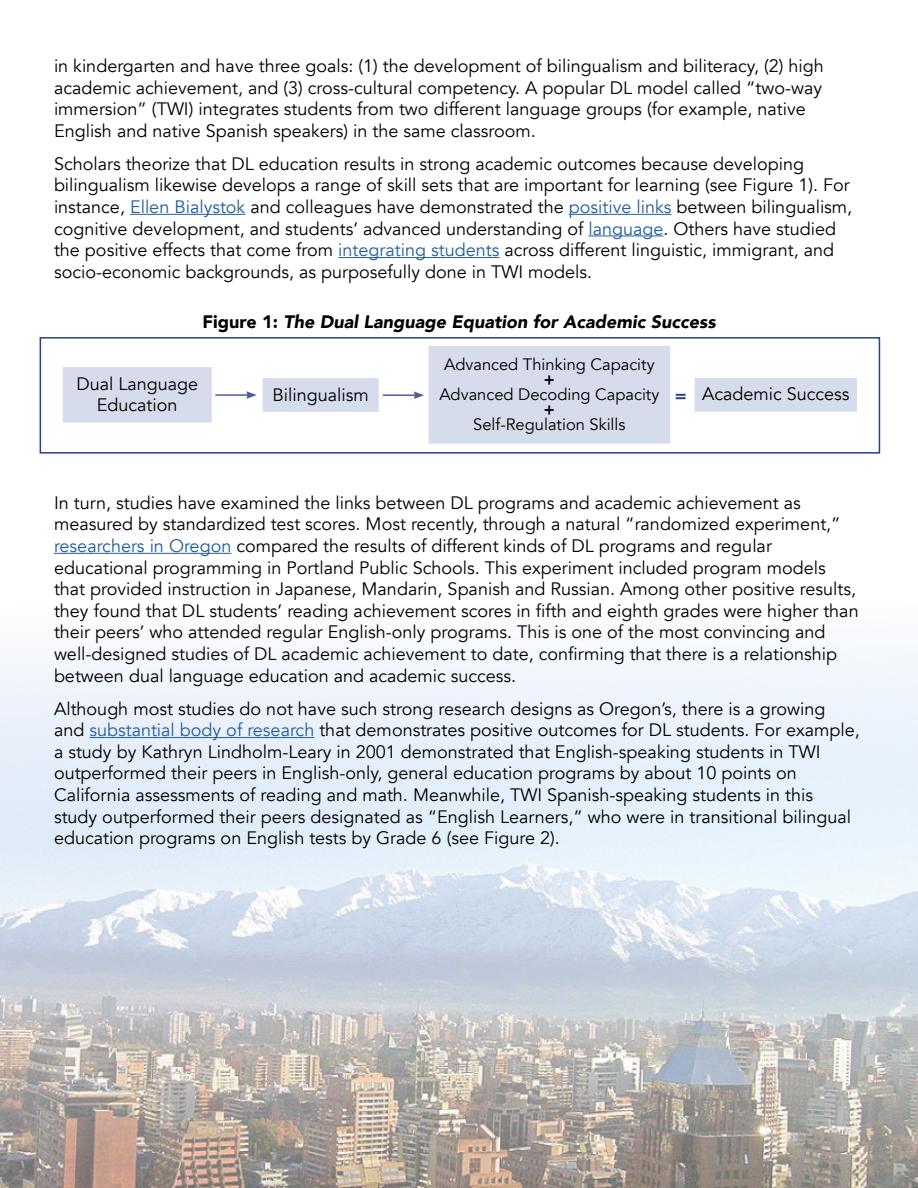
<style>
.page{position:relative;width:918px;height:1188px;background:#fff}
.page>*{position:absolute;margin:0;border:0;box-sizing:border-box;transform-origin:0 0}
.t1{font:18px/21.6px "Avenir";color:#000}
.t2{font:italic 900 18px "Avenir";color:#000}
.t3{font:800 18px "Avenir";color:#25408f}
.t4{font:16.5px "Avenir";color:#000}
.t5{font:800 16.5px "Avenir";color:#000}
.s1{color:#215e9e}
.s2{font-style:normal}
</style>
<div class="page">
<img style="left:0;top:647px;width:918px;height:541px">
<hr style="left:130px;top:214px;width:115px;height:1px;background:#215e9e">
<hr style="left:569px;top:214px;width:102px;height:1px;background:#215e9e">
<hr style="left:588px;top:235px;width:75px;height:1px;background:#215e9e">
<hr style="left:338px;top:257px;width:162px;height:1px;background:#215e9e">
<hr style="left:54px;top:553px;width:177px;height:1px;background:#215e9e">
<hr style="left:89px;top:737px;width:225px;height:1px;background:#215e9e">
<div style="left:40px;top:337px;width:840px;height:117px;border:2px solid #25408f"></div>
<div style="left:65px;top:369px;width:145px;height:51px;background:#d7dcec"></div>
<div style="left:63px;top:367px;width:149px;height:56px;border:4px solid #d7dcec"></div>
<div style="left:265px;top:380px;width:111px;height:30px;background:#d7dcec"></div>
<div style="left:263px;top:378px;width:116px;height:34px;border:4px solid #d7dcec"></div>
<div style="left:431px;top:348px;width:237px;height:93px;background:#d7dcec"></div>
<div style="left:428px;top:346px;width:242px;height:98px;border:4px solid #d7dcec"></div>
<div style="left:697px;top:380px;width:158px;height:29px;background:#d7dcec"></div>
<div style="left:695px;top:378px;width:162px;height:34px;border:4px solid #d7dcec"></div>
<hr style="left:215px;top:394px;width:34px;height:2px;background:#4f5b9e">
<svg style="left:246px;top:391px;width:11px;height:8px"></svg>
<hr style="left:383px;top:394px;width:33px;height:2px;background:#4f5b9e">
<svg style="left:414px;top:391px;width:10px;height:8px"></svg>
<p class="t1" style="left:54px;top:55px;width:771px">in kindergarten and have three goals: (1) the development of bilingualism and biliteracy, (2) high academic achievement, and (3) cross-cultural competency. A popular DL model called “two-way immersion” (TWI) integrates students from two different language groups (for example, native English and native Spanish speakers) in the same classroom.</p>
<p class="t1" style="left:54px;top:153px;width:800px">Scholars theorize that DL education results in strong academic outcomes because developing bilingualism likewise develops a range of skill sets that are important for learning (see Figure 1). For instance, <span class="s1">Ellen Bialystok</span> and colleagues have demonstrated the <span class="s1">positive links</span> between bilingualism, cognitive development, and students’ advanced understanding of <span class="s1">language</span>. Others have studied the positive effects that come from <span class="s1">integrating students</span> across different linguistic, immigrant, and socio-economic backgrounds, as purposefully done in TWI models.</p>
<p class="t2" style="left:202px;top:306px;width:515px"><span class="s2">Figure 1:</span> The Dual Language Equation for Academic Success</p>
<p class="t1" style="left:76px;top:373px;width:123px;text-align:center">Dual Language<br>Education</p>
<p class="t1" style="left:273px;top:384px;width:98px">Bilingualism</p>
<p class="t4" style="left:444px;top:354px;width:212px">Advanced Thinking Capacity</p>
<p class="t5" style="left:544px;top:366px;width:12px">+</p>
<p class="t4" style="left:439px;top:384px;width:222px">Advanced Decoding Capacity</p>
<p class="t5" style="left:544px;top:396px;width:12px">+</p>
<p class="t4" style="left:473px;top:414px;width:154px">Self-Regulation Skills</p>
<p class="t3" style="left:675px;top:382px;width:13px">=</p>
<p class="t1" style="left:702px;top:384px;width:149px">Academic Success</p>
<p class="t1" style="left:54px;top:492px;width:806px">In turn, studies have examined the links between DL programs and academic achievement as measured by standardized test scores. Most recently, through a natural “randomized experiment,” <span class="s1">researchers in Oregon</span> compared the results of different kinds of DL programs and regular educational programming in Portland Public Schools. This experiment included program models that provided instruction in Japanese, Mandarin, Spanish and Russian. Among other positive results, they found that DL students’ reading achievement scores in fifth and eighth grades were higher than their peers’ who attended regular English-only programs. This is one of the most convincing and well-designed studies of DL academic achievement to date, confirming that there is a relationship between dual language education and academic success.</p>
<p class="t1" style="left:54px;top:698px;width:807px">Although most studies do not have such strong research designs as Oregon’s, there is a growing and <span class="s1">substantial body of research</span> that demonstrates positive outcomes for DL students. For example, a study by Kathryn Lindholm-Leary in 2001 demonstrated that English-speaking students in TWI outperformed their peers in English-only, general education programs by about 10 points on California assessments of reading and math. Meanwhile, TWI Spanish-speaking students in this study outperformed their peers designated as “English Learners,” who were in transitional bilingual education programs on English tests by Grade 6 (see Figure 2).</p>
</div>
